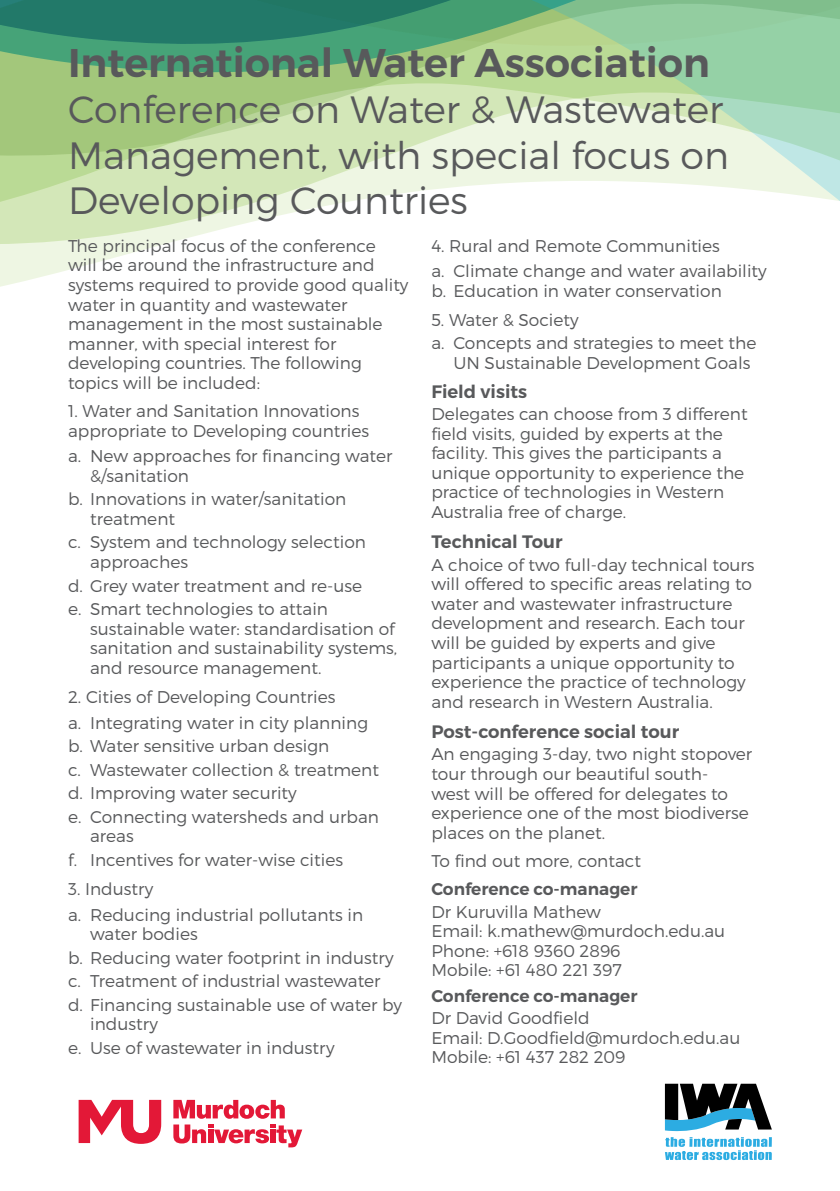
<style>
.page{position:relative;width:840px;height:1191px;background:#fff}
.page>*{position:absolute;margin:0;border:0;box-sizing:border-box;transform-origin:0 0}
.t1{font:600 40px "Montserrat";color:#58595b}
.t2{font:300 38px/45.6px "Montserrat";color:#58595b}
.t3{font:600 18px "Montserrat";color:#58595b}
.t4{font:300 17px/19.6px "Montserrat";color:#58595b}
.t5{font:600 17px "Montserrat";color:#58595b}
</style>
<div class="page">
<svg style="left:0;top:0;width:839px;height:287px"></svg>
<svg style="left:173px;top:1124px;width:129px;height:23px"></svg>
<svg style="left:173px;top:1099px;width:111px;height:19px"></svg>
<svg style="left:79px;top:1099px;width:82px;height:44px"></svg>
<svg style="left:665px;top:1137px;width:106px;height:23px"></svg>
<svg style="left:664px;top:1083px;width:107px;height:48px"></svg>
<h1 class="t1" style="left:68px;top:38px;width:643px">International Water Association</h1>
<h2 class="t2" style="left:68px;top:86px;width:662px">Conference on Water &amp; Wastewater<br>Management, with special focus on<br>Developing Countries</h2>
<p class="t4" style="left:68px;top:236px;width:342px">The principal focus of the conference will be around the infrastructure and systems required to provide good quality water in quantity and wastewater management in the most sustainable manner, with special interest for developing countries. The following topics will be included:</p>
<p class="t4" style="left:68px;top:401px;width:302px">1. Water and Sanitation Innovations appropriate to Developing countries</p>
<p class="t4" style="left:90px;top:446px;width:303px;text-indent:-22px">a. New approaches for financing water &amp;/sanitation</p>
<p class="t4" style="left:90px;top:489px;width:258px;text-indent:-22px">b. Innovations in water/sanitation treatment</p>
<p class="t4" style="left:90px;top:532px;width:277px;text-indent:-22px">c. System and technology selection approaches</p>
<p class="t4" style="left:68px;top:573px;width:295px;line-height:23.6px">d. Grey water treatment and re-use e. Smart technologies to attain</p>
<p class="t4" style="left:90px;top:618px;width:308px">sustainable water: standardisation of sanitation and sustainability systems, and resource management.</p>
<p class="t4" style="left:68px;top:684px;width:301px;line-height:25.2px">2. Cities of Developing Countries<br>a. Integrating water in city planning</p>
<p class="t4" style="left:68px;top:734px;width:312px;line-height:23.6px">b. Water sensitive urban design<br>c. Wastewater collection &amp; treatment d. Improving water security<br>e. Connecting watersheds and urban</p>
<p class="t4" style="left:68px;top:824px;width:276px;line-height:23.6px;text-indent:22px">areas<br>f. Incentives for water-wise cities</p>
<p class="t4" style="left:68px;top:876px;width:296px;line-height:25.2px">3. Industry<br>a. Reducing industrial pollutants in</p>
<p class="t4" style="left:68px;top:922px;width:335px;line-height:23.6px;text-indent:22px">water bodies<br>b. Reducing water footprint in industry c. Treatment of industrial wastewater<br>d. Financing sustainable use of water by</p>
<p class="t4" style="left:68px;top:1012px;width:268px;line-height:23.6px;text-indent:22px">industry<br>e. Use of wastewater in industry</p>
<p class="t4" style="left:431px;top:233px;width:337px;line-height:25.2px">4. Rural and Remote Communities<br>a. Climate change and water availability</p>
<p class="t4" style="left:431px;top:280px;width:292px">b. Education in water conservation</p>
<p class="t4" style="left:431px;top:308px;width:326px;line-height:23.6px">5. Water &amp; Society<br>a. Concepts and strategies to meet the</p>
<p class="t4" style="left:453px;top:353px;width:298px">UN Sustainable Development Goals</p>
<p class="t3" style="left:431px;top:380px;width:97px">Field visits</p>
<p class="t4" style="left:431px;top:404px;width:317px">Delegates can choose from 3 different field visits, guided by experts at the facility. This gives the participants a unique opportunity to experience the practice of technologies in Western Australia free of charge.</p>
<p class="t3" style="left:431px;top:530px;width:133px">Technical Tour</p>
<p class="t4" style="left:431px;top:554px;width:324px">A choice of two full-day technical tours will offered to specific areas relating to water and wastewater infrastructure development and research. Each tour will be guided by experts and give participants a unique opportunity to experience the practice of technology and research in Western Australia.</p>
<p class="t3" style="left:431px;top:720px;width:249px">Post-conference social tour</p>
<p class="t4" style="left:431px;top:744px;width:322px">An engaging 3-day, two night stopover tour through our beautiful south-<br>west will be offered for delegates to experience one of the most biodiverse places on the planet.</p>
<p class="t4" style="left:431px;top:851px;width:211px">To find out more, contact</p>
<p class="t5" style="left:431px;top:878px;width:207px">Conference co-manager</p>
<p class="t4" style="left:431px;top:901px;width:295px">Dr Kuruvilla Mathew<br>Email: k.mathew@murdoch.edu.au<br>Phone: +618 9360 2896<br>Mobile: +61 480 221 397</p>
<p class="t5" style="left:431px;top:985px;width:207px">Conference co-manager</p>
<p class="t4" style="left:431px;top:1008px;width:310px">Dr David Goodfield<br>Email: D.Goodfield@murdoch.edu.au<br>Mobile: +61 437 282 209</p>
</div>
